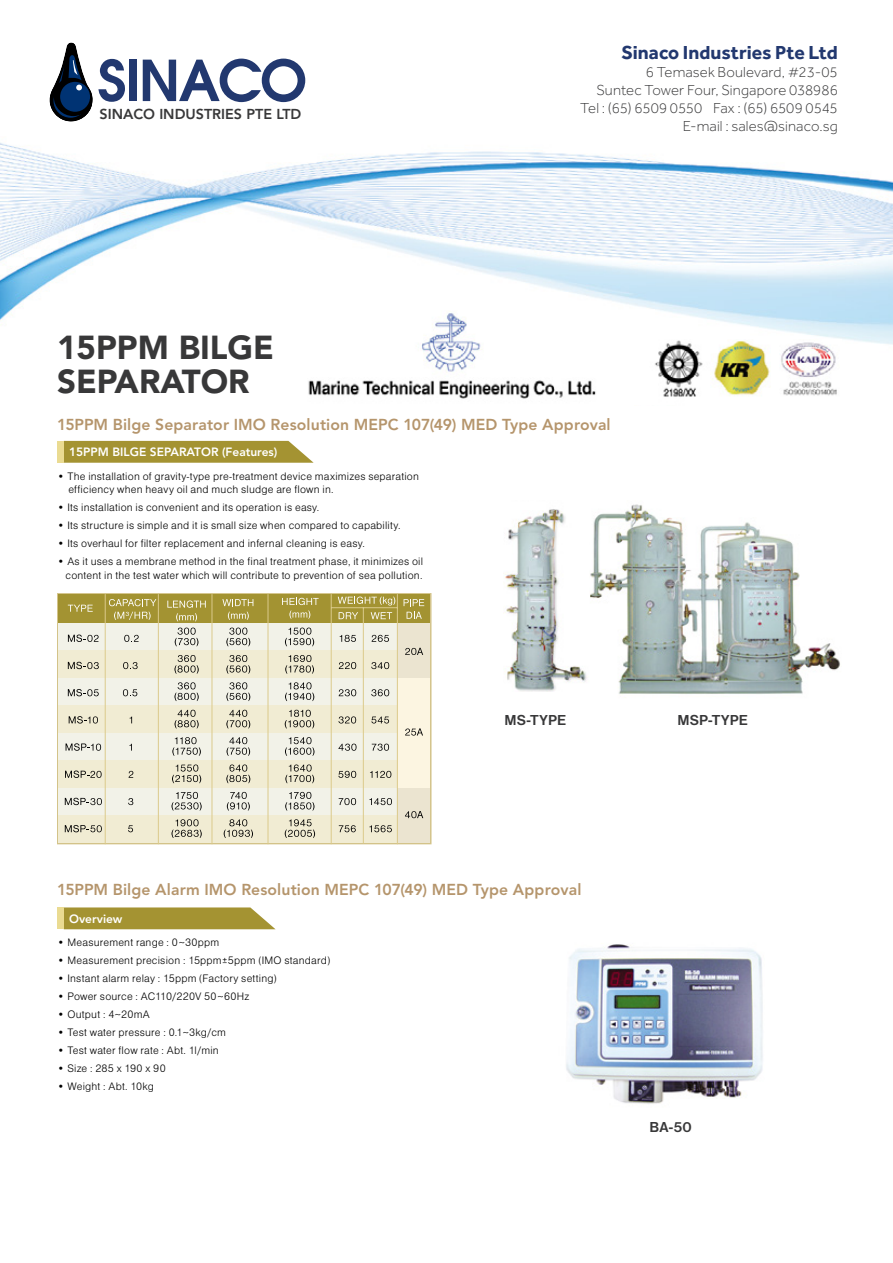
<style>
.page{position:relative;width:893px;height:1263px;background:#fff}
.page>*{position:absolute;margin:0;border:0;box-sizing:border-box;transform-origin:0 0}
.t1{font:900 33px/34.5px "Avenir";color:#383839}
.t2{font:700 19.5px "Effra";color:#22386f}
.t3{font:800 15.75px "Avenir LT Std";letter-spacing:.005em;color:#b5956c}
.t4{font:300 15px/18px "Effra";letter-spacing:.005em;color:#383839;text-align:right}
.t5{font:700 15px "Nimbus Sans D";letter-spacing:.01em;color:#383839}
.t6{font:800 14.25px "Avenir LT Std";color:#383839}
.t7{font:800 12px "Avenir LT Std";color:#fff}
.t8{font:300 11.25px/13.5px "Nimbus Sans D";letter-spacing:.015em;color:#000}
.s1{font-family:"Avenir LT Std"}
.s2{font-family:"Avenir"}
</style>
<div class="page">
<img style="left:0;top:42px;width:893px;height:888px">
<svg style="left:143px;top:59px;width:162px;height:43px"></svg>
<div style="left:129px;top:60px;width:7px;height:41px;background:#22386f"></div>
<svg style="left:49px;top:43px;width:77px;height:79px"></svg>
<img style="left:635px;top:339px;width:207px;height:66px">
<img style="left:307px;top:310px;width:295px;height:96px">
<img style="left:549px;top:917px;width:231px;height:187px">
<img style="left:584px;top:500px;width:258px;height:210px">
<svg style="left:64px;top:441px;width:250px;height:22px"></svg>
<div style="left:57px;top:441px;width:7px;height:22px;background:#eadb92"></div>
<svg style="left:64px;top:907px;width:212px;height:22px"></svg>
<div style="left:57px;top:907px;width:7px;height:22px;background:#eadb92"></div>
<div style="left:58px;top:623px;width:372px;height:27px;background:#f2f2e8"></div>
<div style="left:58px;top:733px;width:372px;height:27px;background:#f2f2e8"></div>
<div style="left:58px;top:650px;width:372px;height:28px;background:#f1ecd3"></div>
<div style="left:58px;top:760px;width:372px;height:28px;background:#f1ecd3"></div>
<div style="left:58px;top:678px;width:372px;height:27px;background:#f2f2e8"></div>
<div style="left:58px;top:788px;width:372px;height:27px;background:#f2f2e8"></div>
<div style="left:58px;top:815px;width:372px;height:28px;background:#f1ecd3"></div>
<div style="left:58px;top:705px;width:372px;height:28px;background:#f1ecd3"></div>
<div style="left:398px;top:623px;width:32px;height:55px;background:#ebe4d0"></div>
<div style="left:398px;top:788px;width:32px;height:55px;background:#ebe4d0"></div>
<div style="left:398px;top:678px;width:32px;height:110px;background:#fcf5e1"></div>
<div style="left:58px;top:594px;width:372px;height:29px;background:#a39332"></div>
<hr style="left:105px;top:594px;width:1px;height:250px;background:#dbca8b">
<hr style="left:158px;top:594px;width:1px;height:250px;background:#dbca8b">
<hr style="left:212px;top:594px;width:1px;height:250px;background:#dbca8b">
<hr style="left:268px;top:594px;width:1px;height:250px;background:#dbca8b">
<hr style="left:331px;top:594px;width:1px;height:250px;background:#dbca8b">
<hr style="left:397px;top:594px;width:1px;height:250px;background:#dbca8b">
<hr style="left:363px;top:608px;width:1px;height:235px;background:#dbca8b">
<hr style="left:331px;top:607px;width:67px;height:1px;background:#dbca8b">
<svg style="left:224px;top:819px;width:29px;height:19px"></svg>
<svg style="left:68px;top:634px;width:31px;height:8px"></svg>
<svg style="left:68px;top:662px;width:31px;height:7px"></svg>
<svg style="left:68px;top:689px;width:31px;height:7px"></svg>
<svg style="left:69px;top:716px;width:29px;height:7px"></svg>
<svg style="left:66px;top:743px;width:35px;height:8px"></svg>
<svg style="left:65px;top:770px;width:37px;height:8px"></svg>
<svg style="left:65px;top:798px;width:37px;height:7px"></svg>
<svg style="left:65px;top:825px;width:37px;height:7px"></svg>
<svg style="left:124px;top:635px;width:15px;height:7px"></svg>
<svg style="left:123px;top:662px;width:15px;height:7px"></svg>
<svg style="left:123px;top:689px;width:14px;height:7px"></svg>
<svg style="left:129px;top:771px;width:4px;height:7px"></svg>
<svg style="left:128px;top:798px;width:5px;height:7px"></svg>
<svg style="left:128px;top:825px;width:5px;height:7px"></svg>
<svg style="left:175px;top:628px;width:23px;height:18px"></svg>
<svg style="left:174px;top:655px;width:25px;height:19px"></svg>
<svg style="left:174px;top:682px;width:25px;height:19px"></svg>
<svg style="left:175px;top:710px;width:24px;height:18px"></svg>
<svg style="left:172px;top:737px;width:29px;height:19px"></svg>
<svg style="left:172px;top:764px;width:29px;height:19px"></svg>
<svg style="left:172px;top:792px;width:30px;height:18px"></svg>
<svg style="left:172px;top:819px;width:30px;height:19px"></svg>
<svg style="left:226px;top:628px;width:24px;height:18px"></svg>
<svg style="left:226px;top:655px;width:24px;height:19px"></svg>
<svg style="left:226px;top:682px;width:24px;height:19px"></svg>
<svg style="left:226px;top:710px;width:24px;height:18px"></svg>
<svg style="left:227px;top:737px;width:23px;height:19px"></svg>
<svg style="left:226px;top:764px;width:24px;height:19px"></svg>
<svg style="left:227px;top:792px;width:23px;height:18px"></svg>
<svg style="left:285px;top:628px;width:29px;height:18px"></svg>
<svg style="left:285px;top:655px;width:29px;height:19px"></svg>
<svg style="left:285px;top:682px;width:29px;height:19px"></svg>
<svg style="left:285px;top:710px;width:29px;height:18px"></svg>
<svg style="left:285px;top:737px;width:29px;height:19px"></svg>
<svg style="left:285px;top:764px;width:29px;height:19px"></svg>
<svg style="left:285px;top:792px;width:29px;height:18px"></svg>
<svg style="left:285px;top:819px;width:30px;height:19px"></svg>
<svg style="left:340px;top:635px;width:16px;height:7px"></svg>
<svg style="left:339px;top:662px;width:17px;height:7px"></svg>
<svg style="left:339px;top:689px;width:17px;height:7px"></svg>
<svg style="left:338px;top:716px;width:18px;height:7px"></svg>
<svg style="left:339px;top:744px;width:17px;height:7px"></svg>
<svg style="left:338px;top:771px;width:18px;height:7px"></svg>
<svg style="left:339px;top:798px;width:17px;height:7px"></svg>
<svg style="left:339px;top:825px;width:17px;height:7px"></svg>
<svg style="left:372px;top:635px;width:17px;height:7px"></svg>
<svg style="left:371px;top:662px;width:18px;height:7px"></svg>
<svg style="left:371px;top:689px;width:18px;height:7px"></svg>
<svg style="left:371px;top:716px;width:18px;height:7px"></svg>
<svg style="left:372px;top:744px;width:17px;height:7px"></svg>
<svg style="left:370px;top:771px;width:21px;height:7px"></svg>
<svg style="left:369px;top:798px;width:23px;height:7px"></svg>
<svg style="left:369px;top:825px;width:23px;height:7px"></svg>
<svg style="left:405px;top:648px;width:18px;height:7px"></svg>
<svg style="left:405px;top:728px;width:18px;height:8px"></svg>
<svg style="left:405px;top:811px;width:18px;height:7px"></svg>
<svg style="left:68px;top:605px;width:25px;height:7px"></svg>
<svg style="left:109px;top:599px;width:47px;height:7px"></svg>
<svg style="left:114px;top:612px;width:37px;height:8px"></svg>
<svg style="left:167px;top:600px;width:39px;height:21px"></svg>
<svg style="left:222px;top:599px;width:31px;height:7px"></svg>
<svg style="left:228px;top:612px;width:21px;height:8px"></svg>
<svg style="left:282px;top:598px;width:37px;height:21px"></svg>
<svg style="left:338px;top:597px;width:57px;height:8px"></svg>
<svg style="left:339px;top:612px;width:19px;height:7px"></svg>
<svg style="left:371px;top:612px;width:21px;height:7px"></svg>
<svg style="left:404px;top:599px;width:20px;height:7px"></svg>
<svg style="left:407px;top:612px;width:15px;height:7px"></svg>
<img style="left:498px;top:500px;width:92px;height:192px">
<p class="t6" style="left:100px;top:105px;width:203px">SINACO INDUSTRIES PTE LTD</p>
<h1 class="t1" style="left:57px;top:330px;width:218px">15PPM BILGE<br>SEPARATOR</h1>
<h2 class="t2" style="left:621px;top:40px;width:218px">Sinaco Industries Pte Ltd</h2>
<h3 class="t4" style="left:580px;top:63px;width:259px">6 Temasek Boulevard, #23-05<br>Suntec Tower Four, Singapore 038986<br>Tel : (65) 6509 0550 Fax : (65) 6509 0545<br>E-mail : sales@sinaco.sg</h3>
<h3 class="t3" style="left:57px;top:416px;width:555px">15PPM Bilge Separator IMO Resolution MEPC 107(49) MED Type Approval</h3>
<p class="t7" style="left:69px;top:445px;width:210px">15PPM BILGE SEPARATOR (Features)</p>
<p class="t8" style="left:68px;top:469px;width:352px;text-indent:-11px">• The installation of gravity-type pre-treatment device maximizes separation efficiency when heavy oil and much sludge are flown in.</p>
<p class="t8" style="left:57px;top:500px;width:264px">• Its installation is convenient and its operation is easy.</p>
<p class="t8" style="left:57px;top:518px;width:345px">• Its structure is simple and it is small size when compared to capability.</p>
<p class="t8" style="left:57px;top:536px;width:309px">• Its overhaul for filter replacement and infernal cleaning is easy.</p>
<p class="t8" style="left:57px;top:554px;width:367px;text-align:right">• As it uses a membrane method in the final treatment phase, it minimizes oil content in the test water which will contribute to prevention of sea pollution.</p>
<h3 class="t5" style="left:504px;top:712px;width:63px">MS-TYPE</h3>
<h3 class="t3" style="left:57px;top:880px;width:526px">15PPM Bilge Alarm IMO Resolution MEPC 107(49) MED Type Approval</h3>
<p class="t7" style="left:69px;top:912px;width:55px">Overview</p>
<p class="t8" style="left:57px;top:935px;width:164px">• Measurement range : 0<span class="s1">~</span>30ppm</p>
<p class="t8" style="left:57px;top:953px;width:275px">• Measurement precision : 15ppm±5ppm (IMO standard)</p>
<p class="t8" style="left:57px;top:971px;width:221px">• Instant alarm relay : 15ppm (Factory setting)</p>
<p class="t8" style="left:57px;top:989px;width:194px">• Power source : AC110/220V 50<span class="s2">~</span>60Hz</p>
<p class="t8" style="left:57px;top:1007px;width:94px">• Output : 4<span class="s2">~</span>20mA</p>
<p class="t8" style="left:57px;top:1025px;width:170px">• Test water pressure : 0.1<span class="s2">~</span>3kg/cm</p>
<p class="t8" style="left:57px;top:1043px;width:163px">• Test water flow rate : Abt. 1ℓ/min</p>
<p class="t8" style="left:57px;top:1061px;width:110px">• Size : 285 x 190 x 90</p>
<p class="t8" style="left:57px;top:1079px;width:98px">• Weight : Abt. 10kg</p>
<h3 class="t5" style="left:677px;top:712px;width:72px">MSP-TYPE</h3>
<h3 class="t5" style="left:650px;top:1118px;width:44px">BA-50</h3>
</div>
